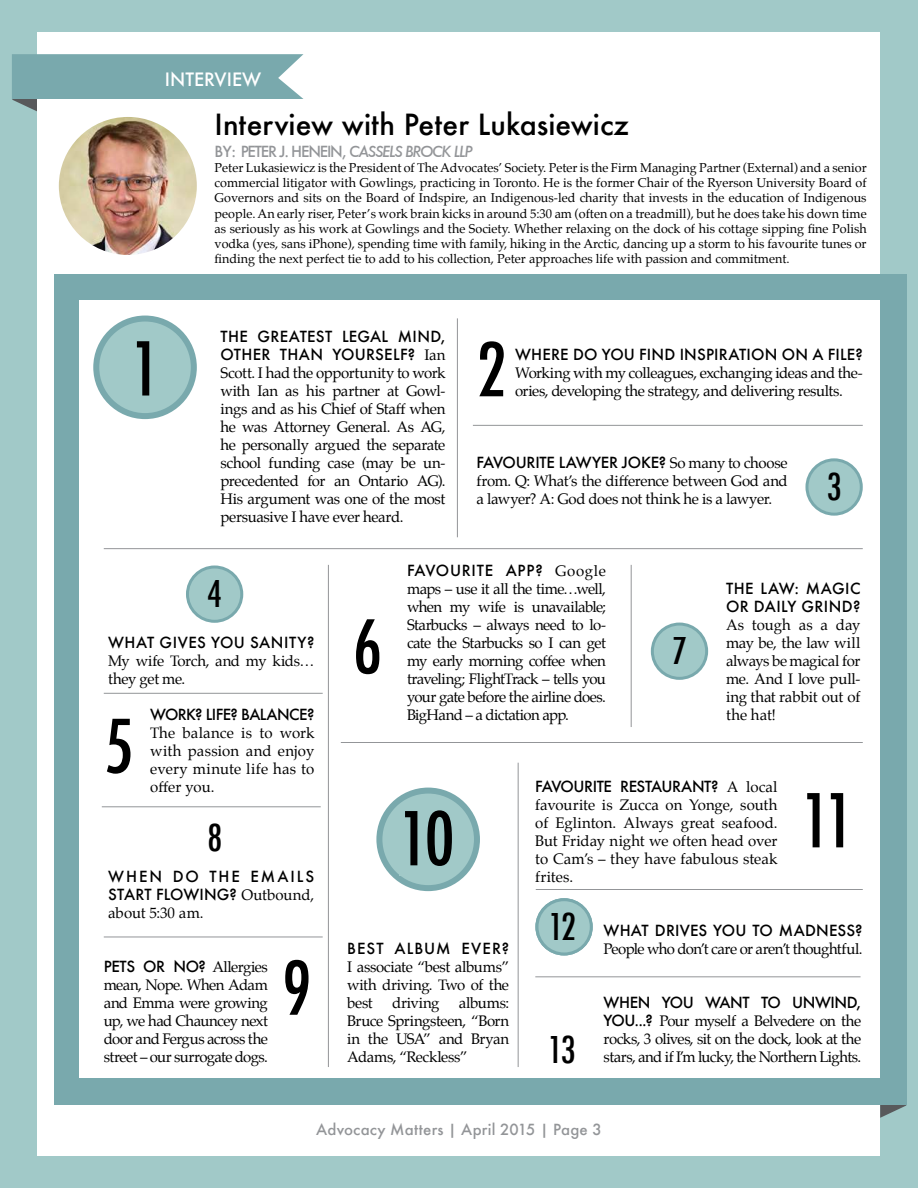
<style>
.page{position:relative;width:918px;height:1188px;background:#a1c9c8}
.page>*{position:absolute;margin:0;border:0;box-sizing:border-box;transform-origin:0 0}
.t1{font:500 condensed 72px "Futura";color:#000}
.t2{font:500 condensed 36px "Futura";color:#000}
.t3{font:500 28.5px "Futura";color:#000}
.t4{font:500 18px "Futura";color:#fff}
.t5{font:15px/18px "Palatino";letter-spacing:-.025em;color:#000;text-align:justify}
.t6{font:500 15px/18px "Futura";letter-spacing:.01em;color:#000}
.t7{font:500 15px "Futura";letter-spacing:-.03em;color:#000}
.t8{font:500 15px/18px "Futura";letter-spacing:.12em;color:#000}
.t9{font:15px "Palatino";letter-spacing:-.045em;color:#000}
.t10{font:500 15px "Futura";letter-spacing:-.015em;color:#000}
.t11{font:500 15px "Futura";letter-spacing:-.08em;color:#939598}
.t12{font:500 15px "Futura";letter-spacing:.005em;color:#939598}
.t13{font:500 15px/18px "Futura";letter-spacing:.03em;color:#000}
.t14{font:500 15px "Futura";letter-spacing:.035em;color:#000}
.t15{font:500 15px "Futura";letter-spacing:.045em;color:#000}
.t16{font:500 15px "Futura";letter-spacing:-.04em;color:#000}
.t17{font:500 15px "Futura";letter-spacing:.07em;color:#000}
.t18{font:15px "Palatino";color:#000}
.t19{font:12.6px/15.1px "Palatino";color:#000;text-align:justify}
.s1{font-style:italic}
.s2{font-family:"Palatino";font-weight:400}
.s3{font-family:"Futura";font-weight:500}
</style>
<div class="page">
<div style="left:38px;top:32px;width:842px;height:1124px;background:#fff"></div>
<svg style="left:12px;top:54px;width:291px;height:58px"></svg>
<svg style="left:880px;top:1105px;width:27px;height:13px"></svg>
<div style="left:54px;top:274px;width:853px;height:831px;background:#79a9ad"></div>
<div style="left:80px;top:300px;width:800px;height:777px;background:#fff"></div>
<div style="left:96px;top:319px;width:98px;height:97px;background:#a1c9c8;border-radius:50%"></div>
<div style="left:93px;top:316px;width:104px;height:103px;border:6px solid #79a9ad;border-radius:50%"></div>
<svg style="left:379px;top:791px;width:98px;height:97px;background:#9ac4c3"></svg>
<div style="left:376px;top:788px;width:104px;height:103px;border:6px solid #79a9ad;border-radius:50%"></div>
<div style="left:187px;top:567px;width:55px;height:54px;background:#a1c9c8;border-radius:50%"></div>
<div style="left:186px;top:565px;width:57px;height:58px;border:3px solid #79a9ad;border-radius:50%"></div>
<div style="left:807px;top:460px;width:54px;height:54px;background:#a1c9c8;border-radius:50%"></div>
<div style="left:805px;top:458px;width:58px;height:58px;border:3px solid #79a9ad;border-radius:50%"></div>
<hr style="left:104px;top:548px;width:759px;height:1px;background:#939598">
<hr style="left:104px;top:937px;width:219px;height:1px;background:#939598">
<hr style="left:473px;top:425px;width:390px;height:1px;background:#939598">
<hr style="left:341px;top:742px;width:522px;height:1px;background:#939598">
<hr style="left:536px;top:889px;width:327px;height:1px;background:#939598">
<hr style="left:457px;top:318px;width:1px;height:219px;background:#939598">
<hr style="left:328px;top:565px;width:1px;height:502px;background:#939598">
<hr style="left:518px;top:763px;width:1px;height:304px;background:#939598">
<img style="left:59px;top:117px;width:138px;height:138px;border-radius:69px">
<hr style="left:104px;top:693px;width:219px;height:1px;background:#939598">
<hr style="left:102px;top:806px;width:219px;height:1px;background:#939598">
<hr style="left:535px;top:976px;width:326px;height:1px;background:#939598">
<hr style="left:631px;top:565px;width:1px;height:162px;background:#939598">
<div style="left:652px;top:624px;width:55px;height:54px;background:#a1c9c8;border-radius:50%"></div>
<div style="left:651px;top:623px;width:57px;height:57px;border:3px solid #79a9ad;border-radius:50%"></div>
<div style="left:537px;top:900px;width:54px;height:54px;background:#a1c9c8;border-radius:50%"></div>
<div style="left:535px;top:898px;width:58px;height:57px;border:3px solid #79a9ad;border-radius:50%"></div>
<div style="left:399px;top:806px;width:51px;height:69px;background:#a1c9c8"></div>
<p class="t4" style="left:165px;top:66px;width:98px">INTERVIEW</p>
<h1 class="t1" style="left:130px;top:323px;width:31px">1</h1>
<h3 class="t3" style="left:215px;top:105px;width:416px">Interview with Peter Lukasiewicz</h3>
<p class="t11" style="left:215px;top:141px;width:260px">BY: PETER J. HENEIN, <span class="s1">CASSELS BROCK LLP</span></p>
<p class="t19" style="left:215px;top:160px;width:654px">Peter Lukasiewicz is the President of The Advocates’ Society. Peter is the Firm Managing Partner (External) and a senior commercial litigator with Gowlings, practicing in Toronto. He is the former Chair of the Ryerson University Board of Governors and sits on the Board of Indspire, an Indigenous-led charity that invests in the education of Indigenous people. An early riser, Peter’s work brain kicks in around 5:30 am (often on a treadmill), but he does take his down time as seriously as his work at Gowlings and the Society. Whether relaxing on the dock of his cottage sipping fine Polish vodka (yes, sans iPhone), spending time with family, hiking in the Arctic, dancing up a storm to his favourite tunes or finding the next perfect tie to add to his collection, Peter approaches life with passion and commitment.</p>
<p class="t6" style="left:220px;top:327px;width:227px">THE GREATEST LEGAL MIND,<br>OTHER THAN YOURSELF? <span class="s2">Ian</span></p>
<p class="t5" style="left:220px;top:364px;width:227px">Scott. I had the opportunity to work with Ian as his partner at Gowl&shy;ings and as his Chief of Staff when he was Attorney General. As AG, he personally argued the separate school funding case (may be un&shy;precedented for an Ontario AG).<br>His argument was one of the most persuasive I have ever heard.</p>
<h1 class="t1" style="left:477px;top:324px;width:31px">2</h1>
<p class="t6" style="left:515px;top:345px;width:349px">WHERE DO YOU FIND INSPIRATION ON A FILE?</p>
<p class="t5" style="left:515px;top:364px;width:349px">Working with my colleagues, exchanging ideas and the&shy;ories, developing the strategy, and delivering results.</p>
<p class="t10" style="left:477px;top:452px;width:313px">FAVOURITE LAWYER JOKE? <span class="s2">So many to choose</span></p>
<p class="t5" style="left:477px;top:472px;width:313px">from. Q: What’s the difference between God and a lawyer? A: God does not think he is a lawyer.</p>
<h2 class="t2" style="left:827px;top:463px;width:16px">3</h2>
<h2 class="t2" style="left:207px;top:570px;width:16px">4</h2>
<p class="t14" style="left:108px;top:632px;width:208px">WHAT GIVES YOU SANITY?</p>
<p class="t5" style="left:108px;top:652px;width:208px">My wife Torch, and my kids… they get me.</p>
<h1 class="t1" style="left:104px;top:700px;width:31px">5</h1>
<p class="t16" style="left:150px;top:704px;width:166px">WORK? LIFE? BALANCE?</p>
<p class="t5" style="left:150px;top:724px;width:166px">The balance is to work with passion and enjoy every minute life has to offer you.</p>
<h2 class="t2" style="left:208px;top:814px;width:16px">8</h2>
<p class="t8" style="left:108px;top:867px;width:208px">WHEN DO THE EMAILS<br>START FLOWING? <span class="s2">Outbound,</span></p>
<p class="t18" style="left:108px;top:900px;width:97px">about 5:30 am.</p>
<h1 class="t1" style="left:104px;top:930px;width:31px">5</h1>
<p class="t6" style="left:104px;top:957px;width:166px">PETS OR NO? <span class="s2">Allergies</span></p>
<p class="t5" style="left:104px;top:976px;width:166px">mean, Nope. When Adam and Emma were growing up, we had Chauncey next door and Fergus across the street – our surrogate dogs.</p>
<h1 class="t1" style="left:282px;top:942px;width:31px">9</h1>
<h1 class="t1" style="left:353px;top:601px;width:31px">6</h1>
<p class="t15" style="left:407px;top:560px;width:201px">FAVOURITE APP? <span class="s2">Google</span></p>
<p class="t5" style="left:407px;top:580px;width:201px">maps – use it all the time…well, when my wife is unavailable; Starbucks – always need to lo&shy;cate the Starbucks so I can get my early morning coffee when traveling; FlightTrack – tells you your gate before the airline does.<br>BigHand – a dictation app.</p>
<h2 class="t2" style="left:672px;top:627px;width:16px">7</h2>
<p class="t13" style="left:726px;top:579px;width:136px">THE LAW: MAGIC<br>OR DAILY GRIND?</p>
<p class="t5" style="left:726px;top:616px;width:136px">As tough as a day may be, the law will always be magical for me. And I love pull&shy;ing that rabbit out of the hat!</p>
<h1 class="t1" style="left:399px;top:793px;width:57px">10</h1>
<h1 class="t1" style="left:415px;top:793px;width:31px">7</h1>
<p class="t7" style="left:535px;top:776px;width:244px">FAVOURITE RESTAURANT? <span class="s2">A local</span></p>
<p class="t5" style="left:535px;top:796px;width:244px">favourite is Zucca on Yonge, south of Eglinton. Always great seafood.<br>But Friday night we often head over to Cam’s – they have fabulous steak frites.</p>
<h1 class="t1" style="left:827px;top:772px;width:31px">8</h1>
<h1 class="t1" style="left:801px;top:775px;width:55px">11</h1>
<p class="t17" style="left:347px;top:938px;width:163px">BEST ALBUM EVER?</p>
<p class="t5" style="left:347px;top:958px;width:163px">I associate “best albums” with driving. Two of the best</p>
<p class="t5" style="left:347px;top:994px;width:163px;text-indent:112px">albums:<br>Bruce Springsteen, “Born in the USA” and Bryan Adams, “Reckless”</p>
<p class="t5" style="left:392px;top:994px;width:49px">driving</p>
<h2 class="t2" style="left:557px;top:903px;width:16px">9</h2>
<h2 class="t2" style="left:548px;top:903px;width:29px">12</h2>
<h2 class="t2" style="left:548px;top:1026px;width:29px">13</h2>
<p class="t6" style="left:604px;top:921px;width:260px">WHAT DRIVES YOU TO MADNESS?</p>
<p class="t9" style="left:604px;top:936px;width:260px">People who don’t care or aren’t thoughtful.</p>
<p class="t7" style="left:604px;top:992px;width:259px">WHEN YOU WANT TO UNWIND,</p>
<p class="t5" style="left:604px;top:1012px;width:259px"><span class="s3">YOU...?</span> Pour myself a Belvedere on the rocks, 3 olives, sit on the dock, look at the stars, and if I’m lucky, the Northern Lights.</p>
<p class="t12" style="left:316px;top:1119px;width:287px">Advocacy Matters | April 2015 | Page 3</p>
</div>
